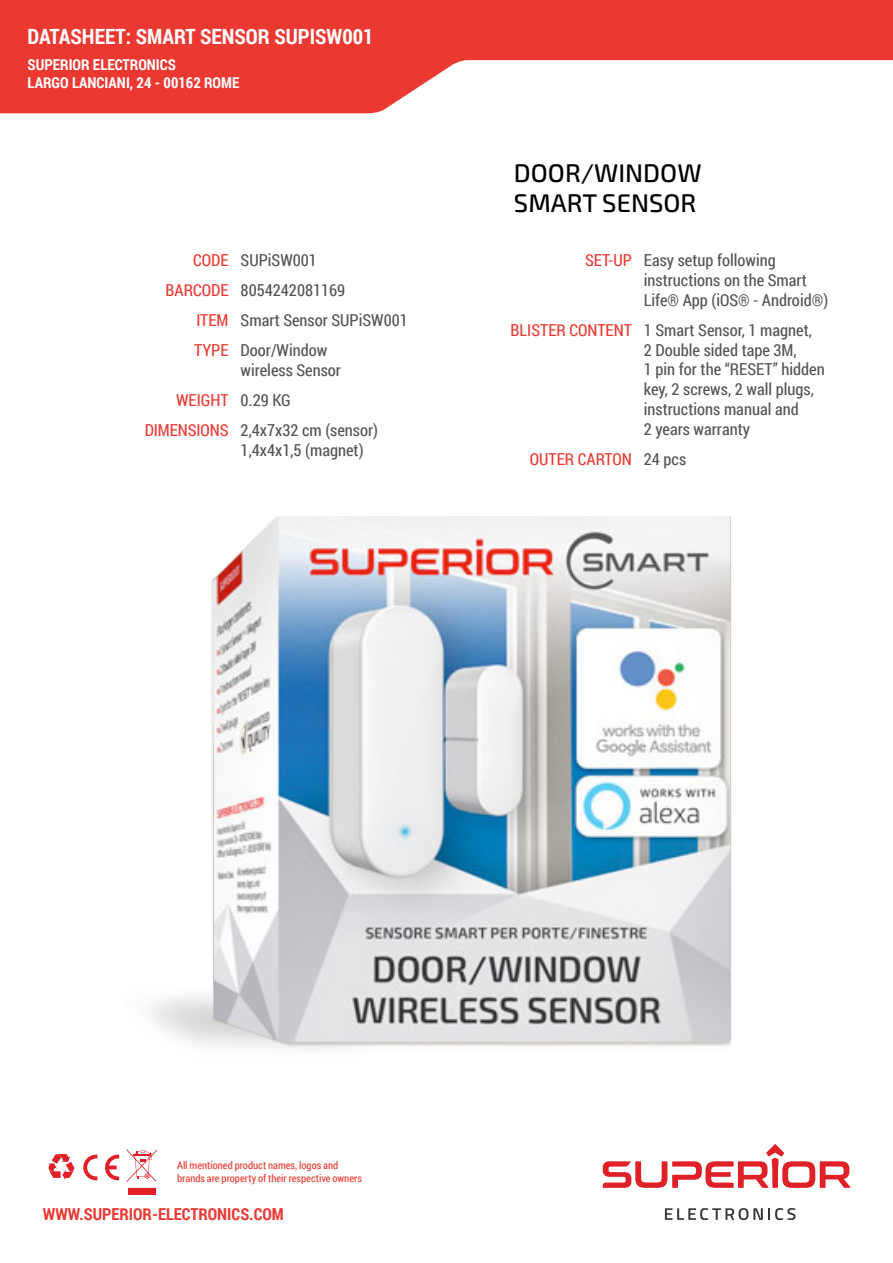
<style>
.page{position:relative;width:893px;height:1263px;background:#fff}
.page>*{position:absolute;margin:0;border:0;box-sizing:border-box;transform-origin:0 0}
.t1{font:500 25.5px/30.6px "Exo 2";color:#000}
.t2{font:700 21px "Roboto Condensed";color:#fff}
.t3{font:16.5px/19.8px "Roboto Condensed";color:#545352}
.t4{font:700 16.5px "Roboto Condensed";color:#eb3932}
.t5{font:16.5px "Roboto Condensed";color:#eb3932}
.t6{font:700 15px/18px "Roboto Condensed";color:#fff}
.t7{font:10.5px/12.6px "Roboto Condensed";color:#eb3932}
.s1{color:#eb3932}
.s2{color:#545352}
</style>
<div class="page">
<svg style="left:0;top:0;width:893px;height:113px;fill:#eb3932"></svg>
<svg style="left:48px;top:1149px;width:109px;height:46px"></svg>
<svg style="left:603px;top:1144px;width:247px;height:44px"></svg>
<svg style="left:665px;top:1208px;width:130px;height:12px"></svg>
<img style="left:150px;top:517px;width:581px;height:533px">
<p class="t2" style="left:28px;top:21px;width:348px">DATASHEET: SMART SENSOR SUPiSW001</p>
<p class="t6" style="left:28px;top:55px;width:213px">SUPERIOR ELECTRONICS<br>LARGO LANCIANI, 24 - 00162 ROME</p>
<p class="t3" style="left:193px;top:250px;width:125px"><span class="s1">CODE</span> SUPiSW001</p>
<p class="t3" style="left:165px;top:280px;width:181px"><span class="s1">BARCODE</span> 8054242081169</p>
<p class="t3" style="left:196px;top:310px;width:213px"><span class="s1">ITEM</span> Smart Sensor SUPiSW001</p>
<p class="t3" style="left:194px;top:340px;width:135px"><span class="s1">TYPE</span> Door/Window</p>
<p class="t3" style="left:241px;top:360px;width:102px">wireless Sensor</p>
<p class="t5" style="left:176px;top:389px;width:116px">WEIGHT <span class="s2">0.29 KG</span></p>
<p class="t3" style="left:145px;top:420px;width:235px"><span class="s1">DIMENSIONS</span> 2,4x7x32 cm (sensor)</p>
<p class="t3" style="left:241px;top:440px;width:124px">1,4x4x1,5 (magnet)</p>
<h1 class="t1" style="left:514px;top:158px;width:188px">DOOR/WINDOW<br>SMART SENSOR</h1>
<p class="t3" style="left:644px;top:250px;width:186px;text-indent:-59px"><span class="s1">SET-UP</span> Easy setup following instructions on the Smart<br>Life® App (iOS® - Android®)</p>
<p class="t3" style="left:644px;top:319px;width:182px;text-indent:-133px"><span class="s1">BLISTER CONTENT</span> 1 Smart Sensor, 1 magnet,<br>2 Double sided tape 3M,<br>1 pin for the “RESET” hidden key, 2 screws, 2 wall plugs, instructions manual and<br>2 years warranty</p>
<p class="t5" style="left:530px;top:447px;width:158px">OUTER CARTON <span class="s2">24 pcs</span></p>
<p class="t7" style="left:177px;top:1159px;width:186px">All mentioned product names, logos and brands are property of their respective owners</p>
<p class="t4" style="left:43px;top:1202px;width:242px">WWW.SUPERIOR-ELECTRONICS.COM</p>
</div>
